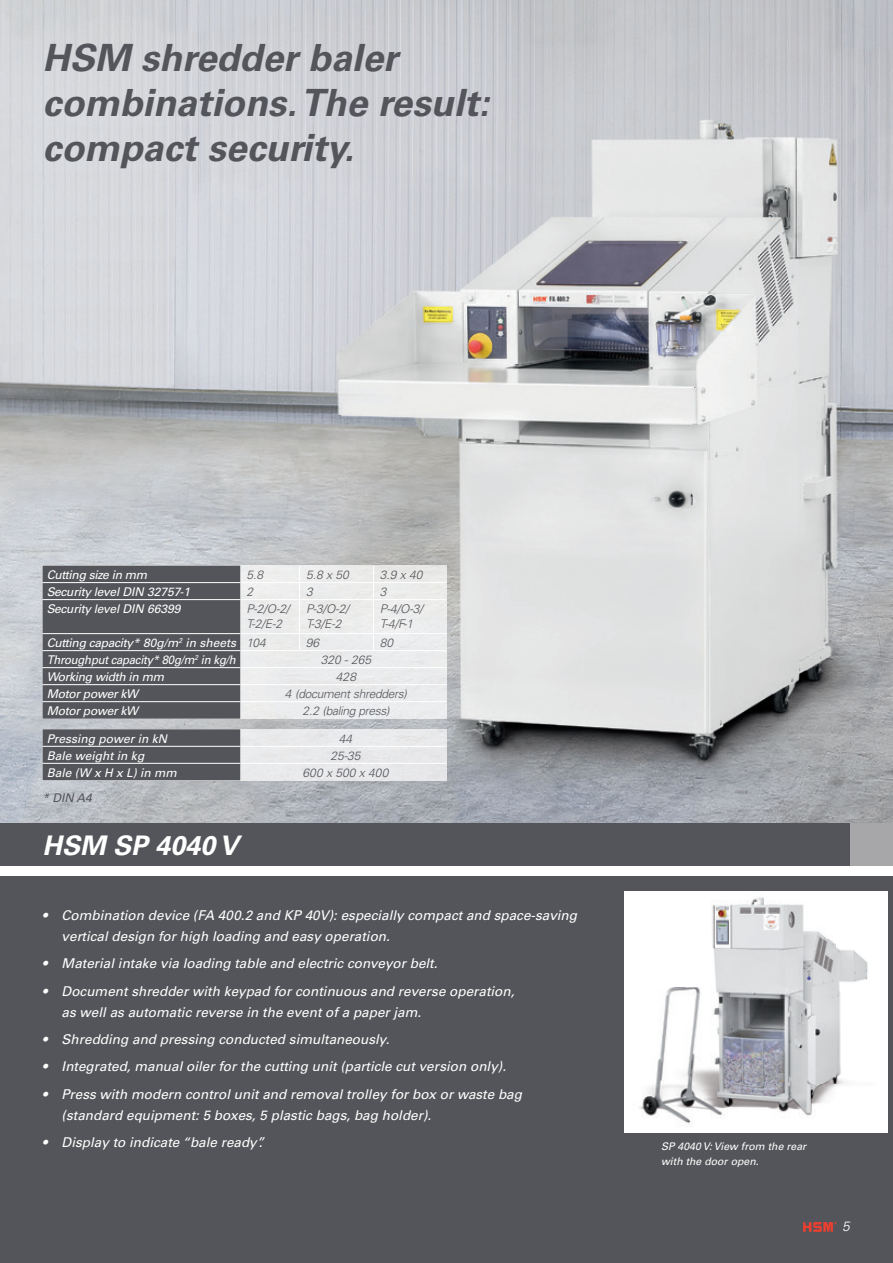
<style>
.page{position:relative;width:893px;height:1263px;background:#fff}
.page>*{position:absolute;margin:0;border:0;box-sizing:border-box;transform-origin:0 0}
.t1{font:italic 700 37.5px/45px "Univers LT";color:#54555a}
.t2{font:italic 700 27px "Univers LT";color:#fff}
.t3{font:italic 13.5px/21px "Univers LT";color:#fff}
.t4{font:italic 300 13.5px "Univers LT";color:#fff}
.t5{font:italic 12px "Univers LT";letter-spacing:-.025em;color:#fff}
.t6{font:italic 300 12px/14.4px "Univers LT";letter-spacing:-.025em;color:#54555a}
.t7{font:italic 12px "Univers LT";color:#fff}
.t8{font:italic 12px "Univers LT";letter-spacing:-.025em;color:#fff;scale:.95 1}
.t9{font:italic 300 12px "Univers LT";letter-spacing:.01em;color:#54555a}
.t10{font:italic 12px "Univers LT";color:#54555a}
.t11{font:italic 10.5px/15px "Univers LT";color:#fff}
.s1{font-weight:300;color:#54555a}
</style>
<div class="page">
<img style="left:0;top:0;width:893px;height:823px">
<div style="left:0;top:876px;width:893px;height:387px;background:#54555a"></div>
<div style="left:0;top:823px;width:893px;height:42px;background:#54555a"></div>
<img style="left:625px;top:892px;width:263px;height:240px">
<img style="left:730px;top:892px;width:105px;height:240px">
<img style="left:835px;top:988px;width:53px;height:144px">
<svg style="left:803px;top:1221px;width:34px;height:10px"></svg>
<div style="left:850px;top:823px;width:43px;height:42px;background:#a7a6a9"></div>
<div style="left:240px;top:729px;width:206px;height:51px;background:#e9e9eb"></div>
<div style="left:240px;top:566px;width:206px;height:153px;background:#ebecec"></div>
<hr style="left:240px;top:582px;width:60px;height:1px;background:#fff">
<hr style="left:300px;top:582px;width:74px;height:1px;background:#fff">
<svg style="left:299px;top:566px;width:1px;height:33px"></svg>
<hr style="left:374px;top:582px;width:72px;height:1px;background:#fff">
<svg style="left:373px;top:566px;width:1px;height:33px"></svg>
<hr style="left:240px;top:599px;width:60px;height:1px;background:#fff">
<hr style="left:300px;top:599px;width:74px;height:1px;background:#fff">
<hr style="left:299px;top:600px;width:1px;height:33px;background:#fff">
<hr style="left:374px;top:599px;width:72px;height:1px;background:#fff">
<hr style="left:373px;top:600px;width:1px;height:33px;background:#fff">
<hr style="left:240px;top:633px;width:60px;height:1px;background:#fff">
<hr style="left:300px;top:633px;width:74px;height:1px;background:#fff">
<svg style="left:299px;top:634px;width:1px;height:16px"></svg>
<hr style="left:374px;top:633px;width:72px;height:1px;background:#fff">
<svg style="left:373px;top:634px;width:1px;height:16px"></svg>
<hr style="left:240px;top:650px;width:60px;height:1px;background:#fff">
<hr style="left:300px;top:650px;width:74px;height:1px;background:#fff">
<hr style="left:374px;top:650px;width:72px;height:1px;background:#fff">
<hr style="left:240px;top:667px;width:60px;height:1px;background:#fff">
<hr style="left:300px;top:667px;width:74px;height:1px;background:#fff">
<hr style="left:374px;top:667px;width:72px;height:1px;background:#fff">
<hr style="left:240px;top:684px;width:60px;height:1px;background:#fff">
<hr style="left:300px;top:684px;width:74px;height:1px;background:#fff">
<hr style="left:374px;top:684px;width:72px;height:1px;background:#fff">
<hr style="left:240px;top:701px;width:60px;height:1px;background:#fff">
<hr style="left:300px;top:701px;width:74px;height:1px;background:#fff">
<hr style="left:374px;top:701px;width:72px;height:1px;background:#fff">
<hr style="left:240px;top:763px;width:206px;height:1px;background:#fff">
<hr style="left:240px;top:746px;width:206px;height:1px;background:#fff">
<div style="left:43px;top:729px;width:197px;height:51px;background:#54555a"></div>
<hr style="left:43px;top:746px;width:197px;height:1px;background:#fff">
<hr style="left:43px;top:763px;width:197px;height:1px;background:#fff">
<div style="left:43px;top:566px;width:197px;height:153px;background:#54555a"></div>
<hr style="left:43px;top:582px;width:197px;height:1px;background:#fff">
<hr style="left:43px;top:599px;width:197px;height:1px;background:#fff">
<hr style="left:43px;top:633px;width:197px;height:1px;background:#fff">
<hr style="left:43px;top:650px;width:197px;height:1px;background:#fff">
<hr style="left:43px;top:667px;width:197px;height:1px;background:#fff">
<hr style="left:43px;top:684px;width:197px;height:1px;background:#fff">
<hr style="left:43px;top:701px;width:197px;height:1px;background:#fff">
<h1 class="t1" style="left:43px;top:35px;width:448px">HSM shredder baler combinations. The result: compact security.</h1>
<p class="t5" style="left:47px;top:567px;width:102px">Cutting size in mm</p>
<p class="t6" style="left:247px;top:568px;width:18px">5.8</p>
<p class="t6" style="left:306px;top:568px;width:44px">5.8 x 50</p>
<p class="t6" style="left:380px;top:568px;width:44px">3.9 x 40</p>
<p class="t5" style="left:47px;top:584px;width:145px">Security level DIN 32757-1</p>
<p class="t6" style="left:247px;top:585px;width:8px">2</p>
<p class="t6" style="left:306px;top:585px;width:8px">3</p>
<p class="t6" style="left:380px;top:585px;width:8px">3</p>
<p class="t5" style="left:47px;top:601px;width:135px">Security level DIN 66399</p>
<p class="t6" style="left:247px;top:602px;width:44px">P-2/O-2/<br>T-2/E-2</p>
<p class="t6" style="left:306px;top:602px;width:44px">P-3/O-2/<br>T-3/E-2</p>
<p class="t6" style="left:380px;top:602px;width:44px">P-4/O-3/<br>T-4/F-1</p>
<p class="t5" style="left:47px;top:635px;width:220px">Cutting capacity* 80g/m<sup>2</sup> in sheets <span class="s1">104</span></p>
<p class="t6" style="left:306px;top:636px;width:15px">96</p>
<p class="t6" style="left:380px;top:636px;width:15px">80</p>
<p class="t8" style="left:47px;top:652px;width:200px">Throughput capacity* 80g/m<sup>2</sup> in kg/h</p>
<p class="t6" style="left:321px;top:653px;width:52px">320 - 265</p>
<p class="t5" style="left:47px;top:669px;width:119px">Working width in mm</p>
<p class="t6" style="left:336px;top:670px;width:22px">428</p>
<p class="t5" style="left:47px;top:686px;width:93px">Motor power kW</p>
<p class="t6" style="left:285px;top:687px;width:123px">4 (document shredders)</p>
<p class="t5" style="left:47px;top:703px;width:93px">Motor power kW</p>
<p class="t6" style="left:302px;top:704px;width:89px">2.2 (baling press)</p>
<p class="t7" style="left:47px;top:731px;width:122px">Pressing power in kN</p>
<p class="t6" style="left:339px;top:732px;width:15px">44</p>
<p class="t7" style="left:47px;top:748px;width:99px">Bale weight in kg</p>
<p class="t6" style="left:330px;top:749px;width:32px">25-35</p>
<p class="t5" style="left:47px;top:765px;width:132px">Bale (W x H x L) in mm</p>
<p class="t9" style="left:302px;top:766px;width:88px">600 x 500 x 400</p>
<p class="t10" style="left:43px;top:791px;width:51px">* DIN A4</p>
<h2 class="t2" style="left:43px;top:830px;width:198px">HSM SP 4040 V</h2>
<p class="t3" style="left:62px;top:904px;width:517px;text-indent:-19px">• Combination device (FA 400.2 and KP 40V): especially compact and space-saving vertical design for high loading and easy operation.</p>
<p class="t3" style="left:43px;top:953px;width:396px">• Material intake via loading table and electric conveyor belt.</p>
<p class="t3" style="left:62px;top:980px;width:454px;text-indent:-19px">• Document shredder with keypad for continuous and reverse operation, as well as automatic reverse in the event of a paper jam.</p>
<p class="t3" style="left:43px;top:1029px;width:348px">• Shredding and pressing conducted simultaneously.</p>
<p class="t3" style="left:43px;top:1056px;width:465px">• Integrated, manual oiler for the cutting unit (particle cut version only).</p>
<p class="t3" style="left:62px;top:1083px;width:462px;text-indent:-19px">• Press with modern control unit and removal trolley for box or waste bag (standard equipment: 5 boxes, 5 plastic bags, bag holder).</p>
<p class="t3" style="left:43px;top:1132px;width:223px">• Display to indicate “bale ready”.</p>
<p class="t11" style="left:661px;top:1138px;width:147px">SP 4040 V: View from the rear with the door open.</p>
<p class="t4" style="left:842px;top:1218px;width:9px">5</p>
</div>
